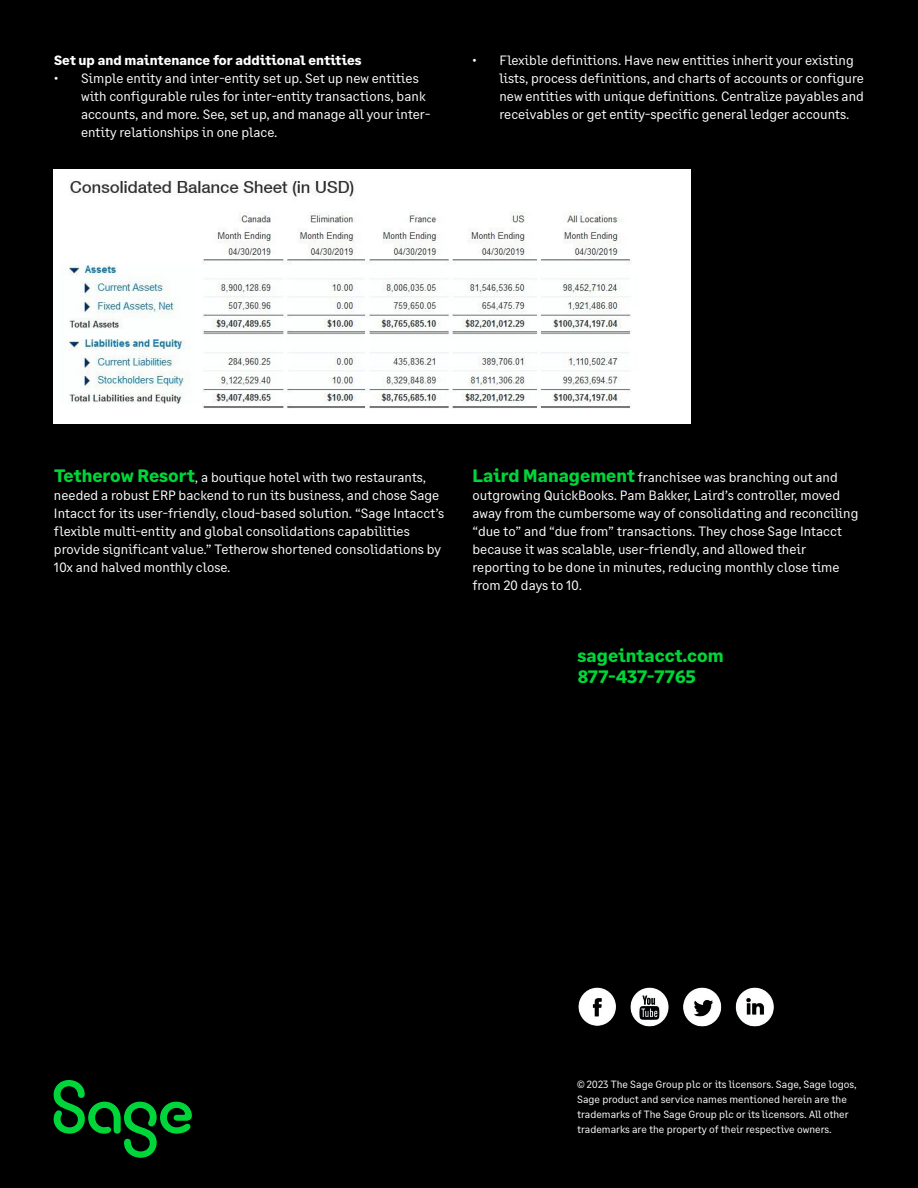
<style>
.page{position:relative;width:918px;height:1188px;background:#000}
.page>*{position:absolute;margin:0;border:0;box-sizing:border-box;transform-origin:0 0}
.t1{font:700 18px/21px "Sage Text";color:#00d639}
.t2{font:13.5px/18px "Sage Text";color:#fff}
.t3{font:700 13.5px "Sage Text";color:#fff}
.t4{font:10.5px/15px "Sage Text";color:#fff}
.s1{font-weight:700;font-size:18px;color:#00d639}
</style>
<div class="page">
<img style="left:54px;top:170px;width:636px;height:253px">
<img style="left:578px;top:987px;width:196px;height:39px">
<svg style="left:54px;top:1080px;width:138px;height:78px"></svg>
<p class="t3" style="left:54px;top:52px;width:309px">Set up and maintenance for additional entities</p>
<p class="t2" style="left:81px;top:69px;width:351px;text-indent:-27px">• Simple entity and inter-entity set up. Set up new entities with configurable rules for inter-entity transactions, bank accounts, and more. See, set up, and manage all your inter&shy;entity relationships in one place.</p>
<p class="t2" style="left:499px;top:51px;width:366px;text-indent:-27px">• Flexible definitions. Have new entities inherit your existing lists, process definitions, and charts of accounts or configure new entities with unique definitions. Centralize payables and receivables or get entity-specific general ledger accounts.</p>
<p class="t2" style="left:54px;top:469px;width:392px"><span class="s1">Tetherow Resort</span>, a boutique hotel with two restaurants, needed a robust ERP backend to run its business, and chose Sage Intacct for its user-friendly, cloud-based solution. “Sage Intacct’s flexible multi-entity and global consolidations capabilities provide significant value.” Tetherow shortened consolidations by 10x and halved monthly close.</p>
<p class="t2" style="left:472px;top:469px;width:387px"><span class="s1">Laird Management</span> franchisee was branching out and outgrowing QuickBooks. Pam Bakker, Laird’s controller, moved away from the cumbersome way of consolidating and reconciling “due to” and “due from” transactions. They chose Sage Intacct because it was scalable, user-friendly, and allowed their reporting to be done in minutes, reducing monthly close time from 20 days to 10.</p>
<h1 class="t1" style="left:578px;top:646px;width:148px">sageintacct.com<br>877-437-7765</h1>
<p class="t4" style="left:577px;top:1077px;width:281px">© 2023 The Sage Group plc or its licensors. Sage, Sage logos, Sage product and service names mentioned herein are the trademarks of The Sage Group plc or its licensors. All other trademarks are the property of their respective owners.</p>
</div>
